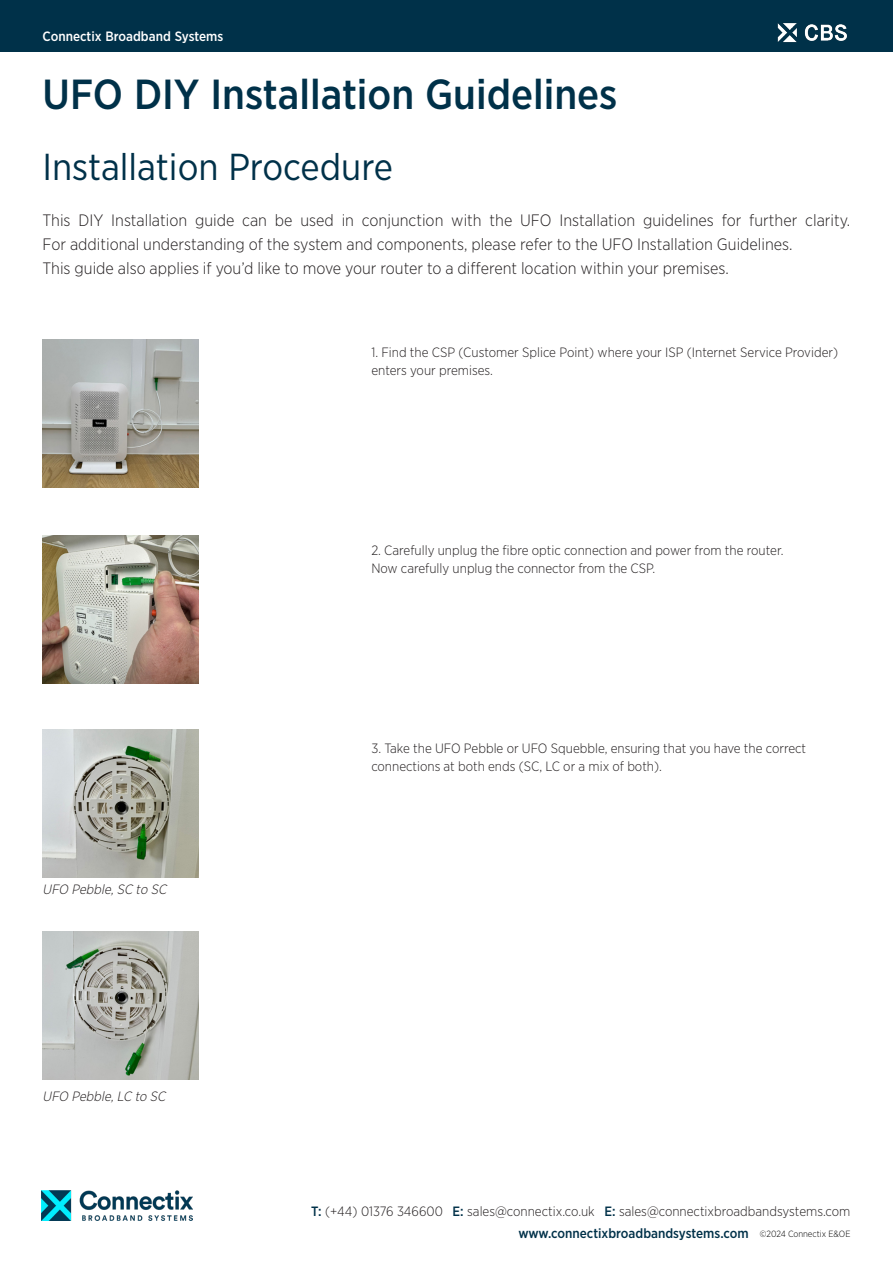
<style>
.page{position:relative;width:893px;height:1263px;background:#fff}
.page>*{position:absolute;margin:0;border:0;box-sizing:border-box;transform-origin:0 0}
.t1{font:500 42px "Gotham Narrow";color:#003149}
.t2{font:37.5px "Gotham Narrow";color:#003149}
.t3{font:300 16.5px/24px "Gotham Narrow";color:#231f20}
.t4{font:300 13.5px/18px "Gotham Narrow";color:#231f20}
.t5{font:italic 300 13.5px "Gotham Narrow";color:#231f20}
.t6{font:500 13.5px "Gotham Narrow";color:#fff}
.s1{font-weight:500;color:#003149}
.s2{font-size:9px;color:#010000}
</style>
<div class="page">
<div style="left:0;top:0;width:893px;height:51px;background:#003149"></div>
<img style="left:777px;top:23px;width:70px;height:20px">
<img style="left:41px;top:1191px;width:152px;height:30px">
<img style="left:43px;top:339px;width:155px;height:148px">
<img style="left:43px;top:536px;width:155px;height:148px">
<img style="left:43px;top:729px;width:155px;height:148px">
<img style="left:43px;top:931px;width:155px;height:148px">
<p class="t6" style="left:43px;top:28px;width:182px">Connectix Broadband Systems</p>
<p class="t1" style="left:43px;top:68px;width:576px">UFO DIY Installation Guidelines</p>
<p class="t2" style="left:43px;top:143px;width:352px">Installation Procedure</p>
<p class="t3" style="left:43px;top:208px;width:809px">This DIY Installation guide can be used in conjunction with the UFO Installation guidelines for further clarity.<br>For additional understanding of the system and components, please refer to the UFO Installation Guidelines.</p>
<p class="t3" style="left:43px;top:256px;width:688px">This guide also applies if you’d like to move your router to a different location within your premises.</p>
<p class="t4" style="left:371px;top:343px;width:468px">1. Find the CSP (Customer Splice Point) where your ISP (Internet Service Provider) enters your premises.</p>
<p class="t4" style="left:371px;top:541px;width:414px">2. Carefully unplug the fibre optic connection and power from the router.<br>Now carefully unplug the connector from the CSP.</p>
<p class="t5" style="left:43px;top:881px;width:128px">UFO Pebble,SC to SC</p>
<p class="t5" style="left:43px;top:1088px;width:128px">UFO Pebble,LC to SC</p>
<p class="t4" style="left:371px;top:739px;width:436px">3. Take the UFO Pebble or UFO Squebble, ensuring that you have the correct connections at both ends (SC, LC or a mix of both).</p>
<p class="t4" style="left:311px;top:1200px;width:541px;line-height:21.5px;text-align:right"><span class="s1">T:</span> (+44) 01376 346600 <span class="s1">E:</span> sales@connectix.co.uk <span class="s1">E:</span> sales@connectixbroadbandsystems.com <span class="s1">www.connectixbroadbandsystems.com</span> <span class="s2">©2024 Connectix E&amp;OE</span></p>
</div>
